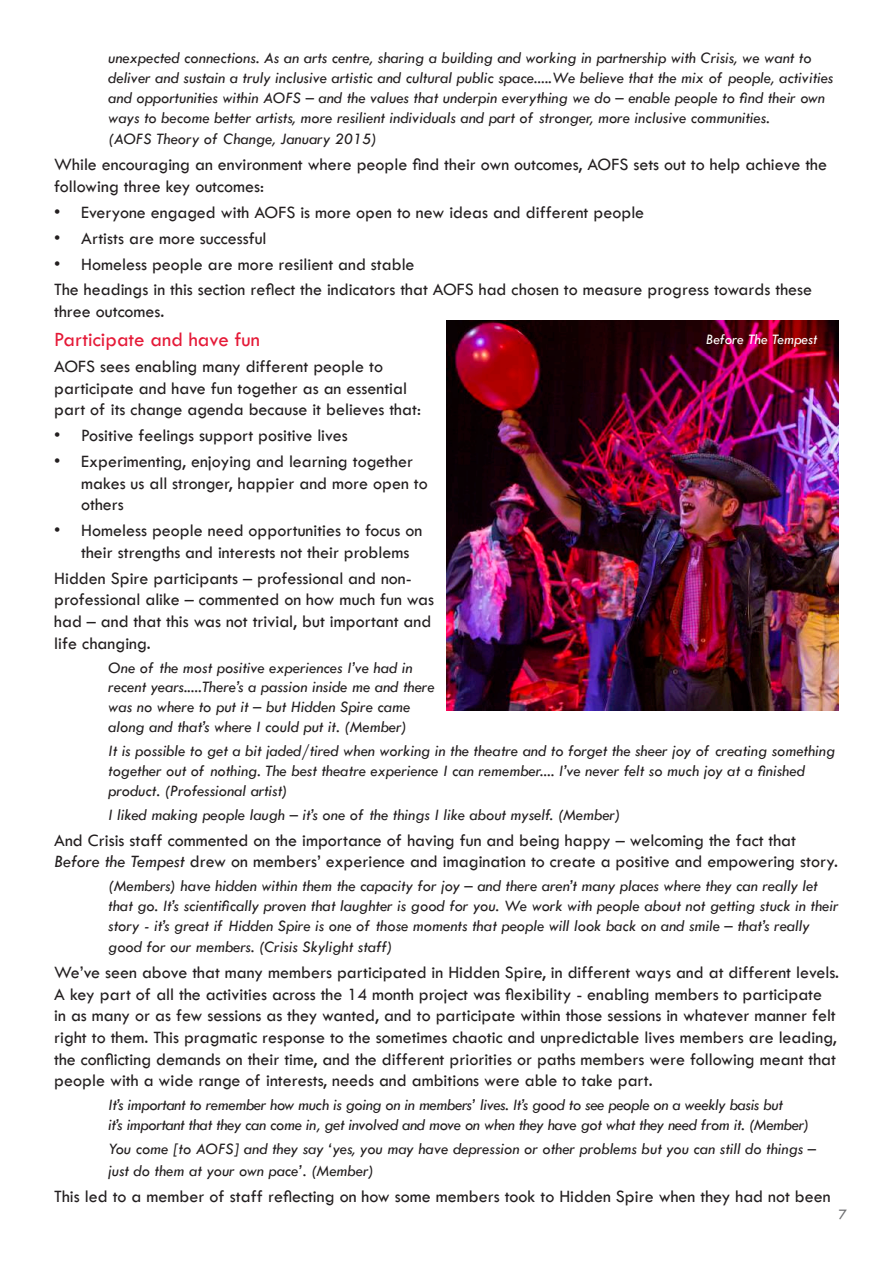
<style>
.page{position:relative;width:893px;height:1263px;background:#fff}
.page>*{position:absolute;margin:0;border:0;box-sizing:border-box;transform-origin:0 0}
.t1{font:21px "Tw Cen";color:#e51937}
.t2{font:18px/21.6px "Tw Cen";color:#231f20}
.t3{font:italic 16.5px/19.8px "Tw Cen";color:#231f20}
.t4{font:italic 16.5px/19.8px "Tw Cen";letter-spacing:-.02em;color:#231f20}
.t5{font:italic 15px "Tw Cen";color:#fff}
.t6{font:15px "Tw Cen";color:#6c6d70}
.s1{font-style:italic}
</style>
<div class="page">
<img style="left:446px;top:320px;width:393px;height:390px">
<p class="t3" style="left:108px;top:48px;width:727px">unexpected connections. As an arts centre, sharing a building and working in partnership with Crisis, we want to deliver and sustain a truly inclusive artistic and cultural public space.....We believe that the mix of people, activities and opportunities within AOFS – and the values that underpin everything we do – enable people to find their own ways to become better artists, more resilient individuals and part of stronger, more inclusive communities.</p>
<p class="t3" style="left:108px;top:129px;width:270px">(AOFS Theory of Change, January 2015)</p>
<p class="t2" style="left:54px;top:154px;width:774px">While encouraging an environment where people find their own outcomes, AOFS sets out to help achieve the following three key outcomes:</p>
<p class="t2" style="left:54px;top:201px;width:592px">• Everyone engaged with AOFS is more open to new ideas and different people</p>
<p class="t2" style="left:54px;top:227px;width:214px">• Artists are more successful</p>
<p class="t2" style="left:54px;top:251px;width:759px;line-height:25.8px">• Homeless people are more resilient and stable<br>The headings in this section reflect the indicators that AOFS had chosen to measure progress towards these</p>
<p class="t2" style="left:54px;top:300px;width:112px">three outcomes.</p>
<p class="t1" style="left:54px;top:327px;width:207px">Participate and have fun</p>
<p class="t2" style="left:54px;top:356px;width:368px">AOFS sees enabling many different people to participate and have fun together as an essential part of its change agenda because it believes that:</p>
<p class="t2" style="left:54px;top:425px;width:295px">• Positive feelings support positive lives</p>
<p class="t2" style="left:81px;top:451px;width:348px;text-indent:-27px">• Experimenting, enjoying and learning together makes us all stronger, happier and more open to others</p>
<p class="t2" style="left:81px;top:520px;width:343px;text-indent:-27px">• Homeless people need opportunities to focus on their strengths and interests not their problems</p>
<p class="t2" style="left:54px;top:567px;width:381px">Hidden Spire participants – professional and non&shy;professional alike – commented on how much fun was had – and that this was not trivial, but important and life changing.</p>
<p class="t3" style="left:108px;top:657px;width:328px">One of the most positive experiences I’ve had in recent years.....There’s a passion inside me and there was no where to put it – but Hidden Spire came along and that’s where I could put it. (Member)</p>
<p class="t3" style="left:108px;top:741px;width:728px">It is possible to get a bit jaded/tired when working in the theatre and to forget the sheer joy of creating something together out of nothing. The best theatre experience I can remember.... I’ve never felt so much joy at a finished product. (Professional artist)</p>
<p class="t3" style="left:108px;top:804px;width:514px">I liked making people laugh – it’s one of the things I like about myself. (Member)</p>
<p class="t2" style="left:54px;top:829px;width:785px">And Crisis staff commented on the importance of having fun and being happy – welcoming the fact that<br><span class="s1">Before the Tempest</span> drew on members’ experience and imagination to create a positive and empowering story.</p>
<p class="t3" style="left:108px;top:876px;width:732px">(Members) have hidden within them the capacity for joy – and there aren’t many places where they can really let that go. It’s scientifically proven that laughter is good for you. We work with people about not getting stuck in their story - it’s great if Hidden Spire is one of those moments that people will look back on and smile – that’s really</p>
<p class="t3" style="left:108px;top:937px;width:286px">good for our members. (Crisis Skylight staff)</p>
<p class="t2" style="left:54px;top:962px;width:786px">We’ve seen above that many members participated in Hidden Spire, in different ways and at different levels.<br>A key part of all the activities across the 14 month project was flexibility - enabling members to participate<br>in as many or as few sessions as they wanted, and to participate within those sessions in whatever manner felt right to them. This pragmatic response to the sometimes chaotic and unpredictable lives members are leading, the conflicting demands on their time, and the different priorities or paths members were following meant that people with a wide range of interests, needs and ambitions were able to take part.</p>
<p class="t4" style="left:108px;top:1095px;width:703px">It’s important to remember how much is going on in members’ lives. It’s good to see people on a weekly basis but<br>it’s important that they can come in, get involved and move on when they have got what they need from it. (Member)</p>
<p class="t3" style="left:108px;top:1138px;width:709px;line-height:21.6px">You come [to AOFS] and they say ‘yes, you may have depression or other problems but you can still do things – just do them at your own pace’. (Member)</p>
<p class="t2" style="left:54px;top:1185px;width:778px">This led to a member of staff reflecting on how some members took to Hidden Spire when they had not been</p>
<p class="t5" style="left:706px;top:330px;width:113px">Before The Tempest</p>
<p class="t6" style="left:839px;top:1205px;width:10px">7</p>
</div>
